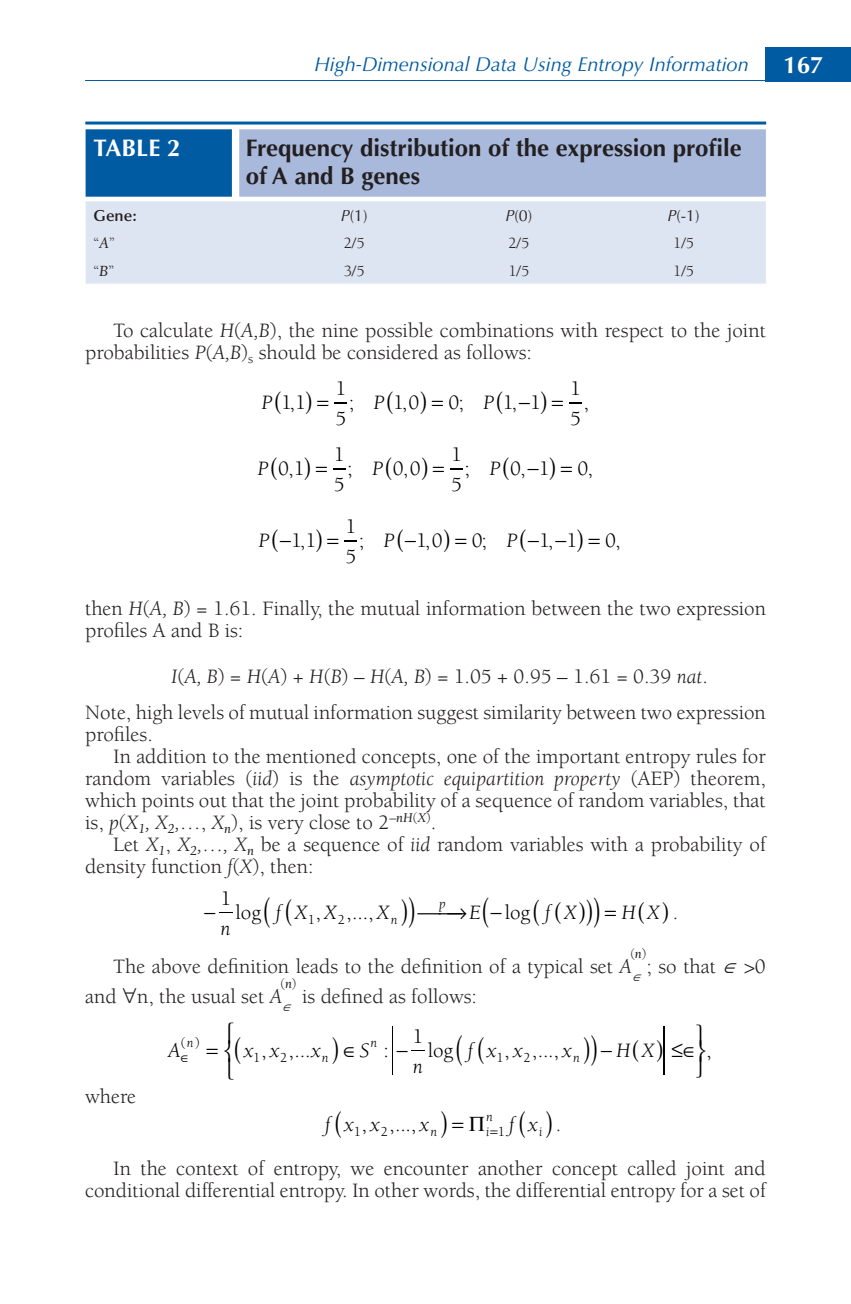
<style>
.page{position:relative;width:851px;height:1304px;background:#fff}
.page>*{position:absolute;margin:0;border:0;box-sizing:border-box;transform-origin:0 0}
.t1{font:700 24px/28px "Optima LT Std";color:#231f20}
.t2{font:700 24px "Optima LT Std";color:#fff}
.t3{font:21px/22px "Berkeley Std";color:#231f20}
.t4{font:21px/29.6px "Berkeley Std";letter-spacing:-.005em;color:#000}
.t5{font:italic 21px "Berkeley Std";letter-spacing:.65em;color:#000}
.t6{font:italic 20px "Optima LT Std";color:#015ba2}
.t7{font:16px "Berkeley Std";color:#231f20}
.t8{font:16px "Optima LT Std";color:#231f20}
.t9{font:600 16px "Optima LT Std";color:#231f20}
.t10{font:14px "Berkeley Std";color:#000}
.t11{font:italic 14px "Berkeley Std";color:#000}
.t12{font:13.8px "Berkeley Std";color:#231f20}
.s1{font-style:italic}
</style>
<div class="page">
<div style="left:765px;top:47px;width:85px;height:34px;background:#015ba2"></div>
<hr style="left:85px;top:80px;width:765px;height:1px;background:#015ba2">
<svg style="left:334px;top:402px;width:13px;height:1px"></svg>
<svg style="left:569px;top:402px;width:12px;height:1px"></svg>
<svg style="left:333px;top:468px;width:12px;height:1px"></svg>
<svg style="left:450px;top:468px;width:13px;height:1px"></svg>
<svg style="left:345px;top:540px;width:12px;height:1px"></svg>
<svg style="left:411px;top:1050px;width:14px;height:1px"></svg>
<hr style="left:392px;top:1026px;width:1px;height:49px;background:#000">
<hr style="left:663px;top:1026px;width:1px;height:49px;background:#000">
<div style="left:86px;top:201px;width:679px;height:83px;background:#dee5f2"></div>
<div style="left:86px;top:129px;width:146px;height:68px;background:#015ba2"></div>
<div style="left:239px;top:129px;width:526px;height:68px;background:#a8b9db"></div>
<hr style="left:85px;top:122px;width:681px;height:3px;background:#015ba2">
<svg style="left:219px;top:912px;width:13px;height:1px"></svg>
<p class="t6" style="left:314px;top:53px;width:436px">High-Dimensional Data Using Entropy Information</p>
<p class="t2" style="left:783px;top:51px;width:42px">167</p>
<p class="t2" style="left:94px;top:134px;width:88px">TABLE 2</p>
<p class="t1" style="left:246px;top:135px;width:497px">Frequency distribution of the expression profile of A and B genes</p>
<p class="t9" style="left:94px;top:206px;width:45px">Gene:</p>
<p class="t8" style="left:341px;top:206px;width:28px"><span class="s1">P</span>(1)</p>
<p class="t8" style="left:505px;top:206px;width:28px"><span class="s1">P</span>(0)</p>
<p class="t8" style="left:667px;top:206px;width:34px"><span class="s1">P</span>(-1)</p>
<p class="t7" style="left:94px;top:235px;width:23px">“<span class="s1">A</span>”</p>
<p class="t7" style="left:343px;top:235px;width:23px">2/5</p>
<p class="t7" style="left:508px;top:235px;width:23px">2/5</p>
<p class="t7" style="left:673px;top:235px;width:23px">1/5</p>
<p class="t7" style="left:94px;top:262px;width:22px">“<span class="s1">B</span>”</p>
<p class="t7" style="left:343px;top:262px;width:23px">3/5</p>
<p class="t7" style="left:508px;top:262px;width:23px">1/5</p>
<p class="t7" style="left:673px;top:262px;width:23px">1/5</p>
<p class="t3" style="left:85px;top:319px;width:682px;text-indent:28px">To calculate <span class="s1">H</span>(<span class="s1">A,B</span>), the nine possible combinations with respect to the joint probabilities <span class="s1">P</span>(<span class="s1">A,B</span>)<sub>s</sub> should be considered as follows:</p>
<p class="t4" style="left:261px;top:387px;width:46px"><span class="s1">P</span> 1,1</p>
<p class="t4" style="left:335px;top:374px;width:12px">1<br>5</p>
<p class="t4" style="left:570px;top:374px;width:12px">1<br>5</p>
<p class="t4" style="left:348px;top:387px;width:7px">;</p>
<p class="t4" style="left:373px;top:387px;width:47px"><span class="s1">P</span> 1,0</p>
<p class="t4" style="left:448px;top:387px;width:17px">0;</p>
<p class="t4" style="left:483px;top:387px;width:59px"><span class="s1">P</span> 1, 1</p>
<p class="t4" style="left:583px;top:387px;width:7px">,</p>
<p class="t4" style="left:334px;top:440px;width:12px">1<br>5</p>
<p class="t4" style="left:451px;top:440px;width:12px">1<br>5</p>
<p class="t5" style="left:257px;top:457px;width:12px">P</p>
<p class="t5" style="left:372px;top:457px;width:12px">P</p>
<p class="t4" style="left:464px;top:453px;width:7px">;</p>
<p class="t4" style="left:489px;top:453px;width:62px"><span class="s1">P</span> ,1</p>
<p class="t4" style="left:577px;top:453px;width:17px">0,</p>
<p class="t4" style="left:278px;top:453px;width:28px">0,1</p>
<p class="t4" style="left:510px;top:453px;width:30px">0 −</p>
<p class="t4" style="left:347px;top:453px;width:7px">;</p>
<p class="t4" style="left:393px;top:453px;width:29px">0,0</p>
<p class="t4" style="left:345px;top:512px;width:12px">1<br>5</p>
<p class="t4" style="left:280px;top:525px;width:38px">−1,1</p>
<p class="t4" style="left:405px;top:525px;width:39px">−1,0</p>
<p class="t4" style="left:359px;top:525px;width:7px">;</p>
<p class="t4" style="left:471px;top:525px;width:107px">0; <span class="s1">P</span> 1,1</p>
<p class="t4" style="left:605px;top:525px;width:17px">0,</p>
<p class="t5" style="left:258px;top:529px;width:12px">P</p>
<p class="t5" style="left:383px;top:529px;width:12px">P</p>
<p class="t3" style="left:85px;top:597px;width:682px">then <span class="s1">H</span>(<span class="s1">A, B</span>) = 1.61. Finally, the mutual information between the two expression profiles A and B is:</p>
<p class="t3" style="left:85px;top:658px;width:682px;line-height:36px;text-indent:86px"><span class="s1">I</span>(<span class="s1">A, B</span>) = <span class="s1">H</span>(<span class="s1">A</span>) + <span class="s1">H</span>(<span class="s1">B</span>) – <span class="s1">H</span>(<span class="s1">A, B</span>) = 1.05 + 0.95 – 1.61 = 0.39 <span class="s1">nat</span>.<br>Note, high levels of mutual information suggest similarity between two expression</p>
<p class="t3" style="left:85px;top:723px;width:69px">profiles.</p>
<p class="t3" style="left:113px;top:745px;width:654px">In addition to the mentioned concepts, one of the important entropy rules for</p>
<p class="t3" style="left:85px;top:767px;width:682px">random variables (<span class="s1">iid</span>) is the <span class="s1">asymptotic equipartition property</span> (AEP) theorem,</p>
<p class="t3" style="left:85px;top:789px;width:682px">which points out that the joint probability of a sequence of random variables, that</p>
<p class="t3" style="left:85px;top:811px;width:352px">is, <span class="s1">p</span>(<span class="s1">X</span><sub>1</sub><span class="s1">, X</span><sub>2</sub><span class="s1">,</span>…, <span class="s1">X</span><sub>n</sub>), is very close to 2<sup>–</sup><sup>nH</sup><sup>(</sup><sup>X</sup><sup>)</sup>.</p>
<p class="t3" style="left:113px;top:833px;width:654px">Let <span class="s1">X</span><sub>1</sub>, <span class="s1">X</span><sub>2</sub><span class="s1">,</span>…<span class="s1">, X</span><sub>n</sub> be a sequence of <span class="s1">iid</span> random variables with a probability of</p>
<p class="t3" style="left:85px;top:855px;width:230px">density function <span class="s1">f</span>(<span class="s1">X</span>), then:</p>
<p class="t4" style="left:490px;top:897px;width:41px">− log</p>
<p class="t4" style="left:220px;top:884px;width:12px">1</p>
<p class="t11" style="left:439px;top:896px;width:8px">p</p>
<p class="t5" style="left:276px;top:901px;width:62px">fXX</p>
<p class="t5" style="left:545px;top:901px;width:33px">f X</p>
<p class="t5" style="left:621px;top:901px;width:40px">H X</p>
<p class="t4" style="left:235px;top:897px;width:27px">log</p>
<p class="t4" style="left:315px;top:897px;width:84px">, ,..., <span class="s1">X</span><sub>n</sub></p>
<p class="t5" style="left:446px;top:901px;width:35px">→E</p>
<p class="t10" style="left:307px;top:912px;width:9px">1</p>
<p class="t10" style="left:338px;top:912px;width:9px">2</p>
<p class="t3" style="left:672px;top:901px;width:7px">.</p>
<p class="t3" style="left:113px;top:955px;width:654px">The above definition leads to the definition of a typical set <span class="s1">A</span>◻ ; so that ◻ &gt;0</p>
<p class="t5" style="left:220px;top:917px;width:12px">n</p>
<p class="t12" style="left:630px;top:946px;width:18px">(<span class="s1">n</span>)</p>
<p class="t12" style="left:280px;top:976px;width:18px">(<span class="s1">n</span>)</p>
<p class="t3" style="left:302px;top:985px;width:176px">is defined as follows:</p>
<p class="t3" style="left:85px;top:985px;width:208px">and ∀n, the usual set <span class="s1">A</span>◻</p>
<p class="t3" style="left:85px;top:1085px;width:53px">where</p>
<p class="t10" style="left:181px;top:1035px;width:20px">( )</p>
<p class="t11" style="left:187px;top:1035px;width:8px">n</p>
<p class="t5" style="left:168px;top:1039px;width:14px">A</p>
<p class="t4" style="left:412px;top:1022px;width:12px">1</p>
<p class="t11" style="left:370px;top:1035px;width:8px">n</p>
<p class="t5" style="left:468px;top:1039px;width:56px">fxx</p>
<p class="t5" style="left:600px;top:1039px;width:55px">−H X</p>
<p class="t4" style="left:427px;top:1035px;width:27px">log</p>
<p class="t4" style="left:504px;top:1035px;width:69px">, ,..., <span class="s1">x</span></p>
<p class="t4" style="left:671px;top:1035px;width:42px">≤∈ ,</p>
<p class="t5" style="left:270px;top:1039px;width:11px">x</p>
<p class="t5" style="left:343px;top:1039px;width:28px">∈S</p>
<p class="t4" style="left:244px;top:1035px;width:79px"><span class="s1">x</span><sub>1</sub>, ,...<span class="s1">x</span></p>
<p class="t4" style="left:383px;top:1035px;width:26px">: −</p>
<p class="t10" style="left:280px;top:1050px;width:9px">2</p>
<p class="t10" style="left:496px;top:1050px;width:9px">1</p>
<p class="t10" style="left:523px;top:1050px;width:9px">2</p>
<p class="t11" style="left:322px;top:1050px;width:8px">n</p>
<p class="t11" style="left:573px;top:1050px;width:8px">n</p>
<p class="t5" style="left:412px;top:1055px;width:12px">n</p>
<p class="t11" style="left:486px;top:1109px;width:8px">n</p>
<p class="t4" style="left:325px;top:1109px;width:113px"><span class="s1">f x</span><sub>1</sub>, ,..., <sub>n</sub></p>
<p class="t5" style="left:370px;top:1113px;width:11px">x</p>
<p class="t5" style="left:419px;top:1113px;width:11px">x</p>
<p class="t5" style="left:486px;top:1113px;width:53px"><sub>i</sub><sub>1</sub>fx</p>
<p class="t10" style="left:380px;top:1124px;width:9px">2</p>
<p class="t11" style="left:539px;top:1124px;width:24px">i <sup>.</sup></p>
<p class="t3" style="left:85px;top:1157px;width:682px;text-align:right">In the context of entropy, we encounter another concept called joint and conditional differential entropy. In other words, the differential entropy for a set of</p>
</div>
